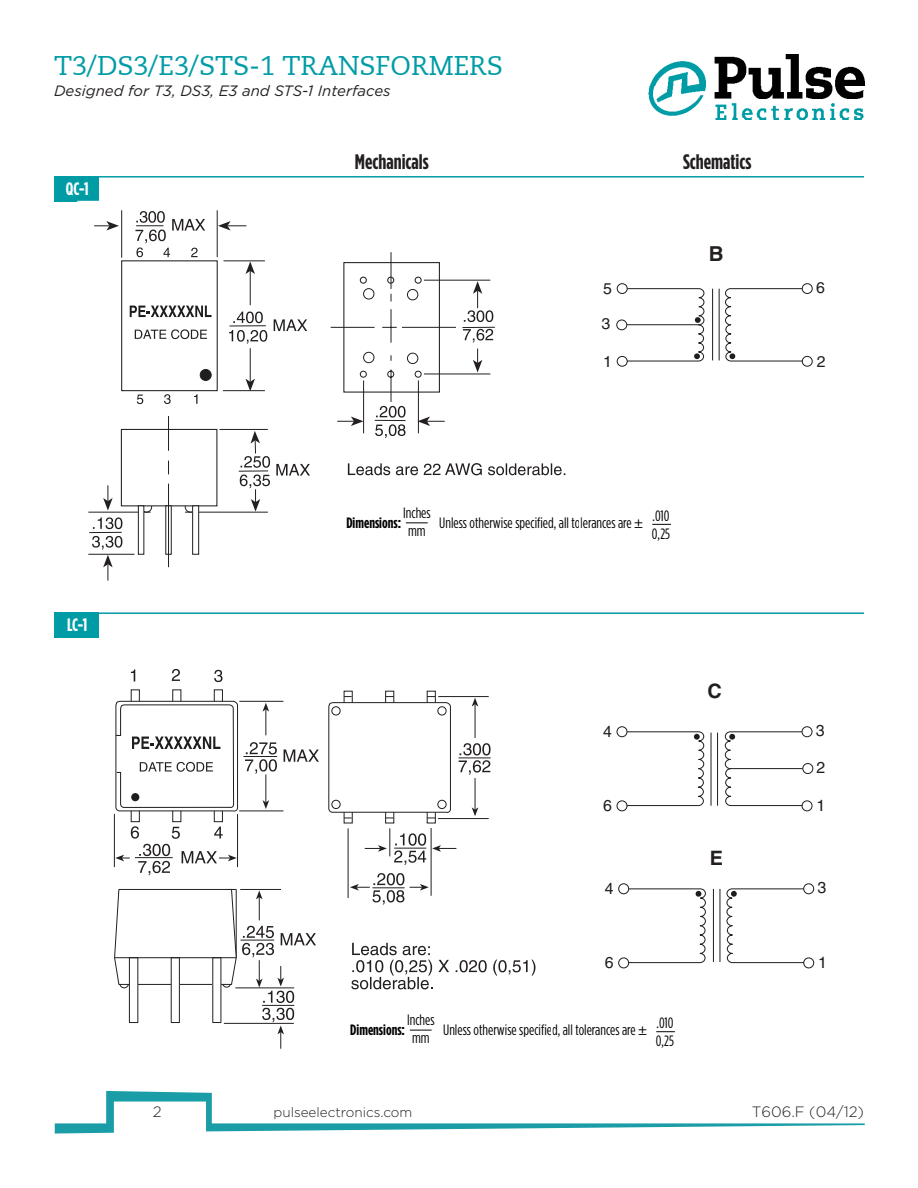
<style>
.page{position:relative;width:918px;height:1188px;background:#fff}
.page>*{position:absolute;margin:0;border:0;box-sizing:border-box;transform-origin:0 0}
.t1{font:27px "Caecilia LT";color:#009ca6}
.t2{font:700 21px "Gotham Condensed";color:#231f20}
.t3{font:700 20.55px "Helvetica";color:#231f20}
.t4{font:700 19.8px "Helvetica";color:#231f20}
.t5{font:700 18px "Gotham Condensed";color:#fff}
.t6{font:15.9px "Helvetica";color:#201d1e}
.t7{font:15.6px "Helvetica";color:#201d1e}
.t8{font:15px "Gotham Condensed";color:#000}
.t9{font:italic 15px "Gotham";color:#231f20}
.t10{font:700 15px "Gotham Condensed";color:#000}
.t11{font:300 15px "Gotham";color:#231f20}
.t12{font:300 13.5px "Gotham";color:#231f20}
.s1{font-family:"Myriad"}
</style>
<div class="page">
<img style="left:648px;top:54px;width:216px;height:65px">
<svg style="left:55px;top:1091px;width:810px;height:43px"></svg>
<div style="left:54px;top:176px;width:45px;height:25px;background:#009ca6"></div>
<div style="left:54px;top:612px;width:45px;height:26px;background:#009ca6"></div>
<hr style="left:68px;top:176px;width:796px;height:2px;background:#009ca6">
<hr style="left:68px;top:612px;width:796px;height:2px;background:#009ca6">
<svg style="left:652px;top:524px;width:19px;height:1px"></svg>
<svg style="left:656px;top:1031px;width:19px;height:1px"></svg>
<svg style="left:406px;top:522px;width:22px;height:1px"></svg>
<svg style="left:276px;top:464px;width:34px;height:12px"></svg>
<svg style="left:88px;top:416px;width:182px;height:163px"></svg>
<svg style="left:274px;top:319px;width:33px;height:12px"></svg>
<svg style="left:348px;top:463px;width:217px;height:12px"></svg>
<hr style="left:462px;top:327px;width:33px;height:1px;background:#231f20">
<svg style="left:330px;top:252px;width:163px;height:186px"></svg>
<div style="left:138px;top:506px;width:6px;height:48px;background:#fff"></div>
<div style="left:138px;top:506px;width:6px;height:49px;border:1px solid #231f20"></div>
<div style="left:193px;top:506px;width:6px;height:48px;background:#fff"></div>
<div style="left:192px;top:506px;width:7px;height:49px;border:1px solid #231f20"></div>
<svg style="left:94px;top:210px;width:173px;height:194px"></svg>
<div style="left:131px;top:690px;width:9px;height:132px;border:1px solid #231f20"></div>
<div style="left:214px;top:690px;width:9px;height:132px;border:1px solid #231f20"></div>
<hr style="left:114px;top:814px;width:1px;height:53px;background:#231f20">
<hr style="left:237px;top:814px;width:1px;height:53px;background:#231f20">
<hr style="left:239px;top:811px;width:44px;height:1px;background:#231f20">
<hr style="left:239px;top:701px;width:44px;height:1px;background:#231f20">
<svg style="left:263px;top:703px;width:6px;height:32px"></svg>
<svg style="left:131px;top:670px;width:4px;height:12px"></svg>
<svg style="left:172px;top:669px;width:8px;height:12px"></svg>
<svg style="left:214px;top:670px;width:9px;height:12px"></svg>
<svg style="left:284px;top:750px;width:35px;height:12px"></svg>
<svg style="left:245px;top:742px;width:32px;height:67px"></svg>
<hr style="left:243px;top:756px;width:34px;height:1px;background:#231f20">
<div style="left:427px;top:691px;width:9px;height:132px;border:1px solid #231f20"></div>
<div style="left:385px;top:691px;width:9px;height:132px;border:1px solid #231f20"></div>
<svg style="left:328px;top:696px;width:163px;height:123px"></svg>
<hr style="left:459px;top:758px;width:32px;height:1px;background:#231f20">
<svg style="left:114px;top:826px;width:421px;height:223px"></svg>
<hr style="left:115px;top:957px;width:121px;height:1px;background:#231f20">
<svg style="left:115px;top:700px;width:124px;height:112px"></svg>
<hr style="left:719px;top:289px;width:1px;height:71px;background:#201d1e">
<hr style="left:712px;top:289px;width:1px;height:71px;background:#201d1e">
<div style="left:802px;top:356px;width:10px;height:10px;border:1px solid #201d1e;border-radius:50%"></div>
<div style="left:802px;top:284px;width:10px;height:10px;border:1px solid #201d1e;border-radius:50%"></div>
<svg style="left:725px;top:288px;width:77px;height:73px"></svg>
<div style="left:617px;top:356px;width:10px;height:10px;border:1px solid #201d1e;border-radius:50%"></div>
<div style="left:617px;top:284px;width:10px;height:10px;border:1px solid #201d1e;border-radius:50%"></div>
<div style="left:617px;top:320px;width:10px;height:10px;border:1px solid #201d1e;border-radius:50%"></div>
<svg style="left:627px;top:288px;width:77px;height:73px"></svg>
<div style="left:802px;top:801px;width:10px;height:10px;border:1px solid #201d1e;border-radius:50%"></div>
<div style="left:802px;top:727px;width:10px;height:10px;border:1px solid #201d1e;border-radius:50%"></div>
<svg style="left:725px;top:732px;width:77px;height:74px"></svg>
<div style="left:617px;top:801px;width:10px;height:10px;border:1px solid #201d1e;border-radius:50%"></div>
<div style="left:617px;top:727px;width:10px;height:10px;border:1px solid #201d1e;border-radius:50%"></div>
<svg style="left:627px;top:732px;width:77px;height:74px"></svg>
<hr style="left:731px;top:768px;width:72px;height:1px;background:#201d1e">
<div style="left:803px;top:763px;width:10px;height:11px;border:1px solid #201d1e;border-radius:50%"></div>
<hr style="left:717px;top:733px;width:1px;height:73px;background:#201d1e">
<hr style="left:711px;top:733px;width:1px;height:73px;background:#201d1e">
<hr style="left:720px;top:889px;width:1px;height:73px;background:#201d1e">
<hr style="left:713px;top:889px;width:1px;height:73px;background:#201d1e">
<div style="left:804px;top:958px;width:10px;height:10px;border:1px solid #201d1e;border-radius:50%"></div>
<div style="left:804px;top:884px;width:10px;height:10px;border:1px solid #201d1e;border-radius:50%"></div>
<svg style="left:727px;top:889px;width:77px;height:74px"></svg>
<div style="left:619px;top:958px;width:10px;height:10px;border:1px solid #201d1e;border-radius:50%"></div>
<div style="left:619px;top:884px;width:10px;height:10px;border:1px solid #201d1e;border-radius:50%"></div>
<svg style="left:628px;top:889px;width:78px;height:74px"></svg>
<h1 class="t1" style="left:54px;top:50px;width:450px">T3/DS3/E3/STS-1 TRANSFORMERS</h1>
<p class="t9" style="left:54px;top:81px;width:338px">Designed for T3, DS3, E3 and STS-1 Interfaces</p>
<p class="t5" style="left:66px;top:178px;width:24px">QC-1</p>
<p class="t5" style="left:67px;top:615px;width:21px">LC-1</p>
<p class="t2" style="left:355px;top:150px;width:75px">Mechanicals</p>
<p class="t2" style="left:683px;top:150px;width:70px">Schematics</p>
<p class="t7" style="left:603px;top:279px;width:10px">5</p>
<p class="t7" style="left:602px;top:315px;width:10px">3</p>
<p class="t7" style="left:603px;top:352px;width:10px">1</p>
<p class="t3" style="left:709px;top:241px;width:16px">B</p>
<p class="t8" style="left:403px;top:504px;width:29px">Inches</p>
<p class="t8" style="left:408px;top:522px;width:19px">mm</p>
<p class="t10" style="left:346px;top:514px;width:56px">Dimensions:</p>
<p class="t8" style="left:439px;top:514px;width:205px">Unless otherwise specified, all tolerances are <span class="s1">±</span></p>
<p class="t8" style="left:653px;top:507px;width:18px">.010</p>
<p class="t8" style="left:652px;top:525px;width:20px">0,25</p>
<p class="t6" style="left:603px;top:722px;width:10px">4</p>
<p class="t6" style="left:603px;top:796px;width:10px">6</p>
<p class="t6" style="left:605px;top:879px;width:10px">4</p>
<p class="t6" style="left:605px;top:954px;width:10px">6</p>
<p class="t8" style="left:407px;top:1011px;width:29px">Inches</p>
<p class="t8" style="left:412px;top:1029px;width:19px">mm</p>
<p class="t10" style="left:350px;top:1021px;width:56px">Dimensions:</p>
<p class="t8" style="left:443px;top:1021px;width:205px">Unless otherwise specified, all tolerances are <span class="s1">±</span></p>
<p class="t8" style="left:656px;top:1014px;width:18px">.010</p>
<p class="t8" style="left:656px;top:1032px;width:20px">0,25</p>
<p class="t4" style="left:707px;top:679px;width:16px">C</p>
<p class="t4" style="left:710px;top:846px;width:15px">E</p>
<p class="t7" style="left:816px;top:279px;width:10px">6</p>
<p class="t7" style="left:817px;top:352px;width:10px">2</p>
<p class="t6" style="left:816px;top:721px;width:10px">3</p>
<p class="t6" style="left:817px;top:758px;width:10px">2</p>
<p class="t6" style="left:817px;top:796px;width:10px">1</p>
<p class="t6" style="left:818px;top:879px;width:10px">3</p>
<p class="t6" style="left:818px;top:953px;width:10px">1</p>
<p class="t11" style="left:153px;top:1103px;width:10px">2</p>
<p class="t12" style="left:274px;top:1104px;width:140px">pulseelectronics.com</p>
<p class="t11" style="left:752px;top:1103px;width:114px">T606.F (04/12)</p>
</div>
